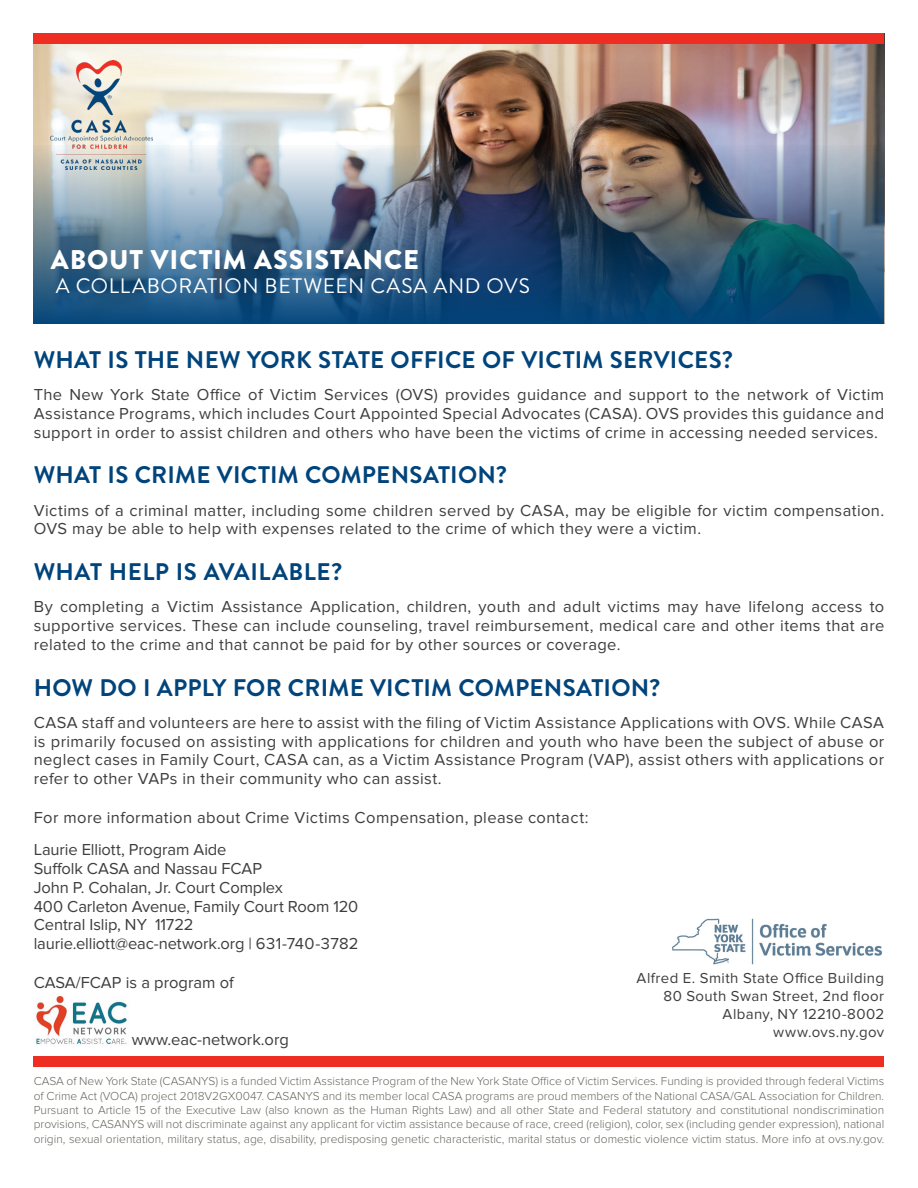
<style>
.page{position:relative;width:918px;height:1188px;background:#fff}
.page>*{position:absolute;margin:0;border:0;box-sizing:border-box;transform-origin:0 0}
.t1{font:900 27px "Brandon Grotesque";letter-spacing:.035em;color:#fff}
.t2{font:700 24px "Brandon Grotesque";letter-spacing:.01em;color:#00447b}
.t3{font:21px "Brandon Grotesque";letter-spacing:.035em;color:#fff}
.t4{font:16.5px/18.8px "Proxima Nova";letter-spacing:.02em;color:#3e3e3f;text-align:justify}
.t5{font:16.5px "Proxima Nova";letter-spacing:-.005em;color:#3e3e3f}
.t6{font:16.5px "Proxima Nova";color:#3e3e3f}
.t7{font:15px/18px "Proxima Nova";letter-spacing:.03em;color:#3e3e3f;text-align:right}
.t8{font:300 12px/14.4px "Proxima Nova";color:#686860;text-align:justify}
</style>
<div class="page">
<div style="left:34px;top:1057px;width:850px;height:10px;background:#ee2e22"></div>
<img style="left:672px;top:919px;width:211px;height:45px">
<img style="left:34px;top:44px;width:850px;height:102px">
<img style="left:34px;top:146px;width:850px;height:178px">
<div style="left:34px;top:34px;width:850px;height:10px;background:#ee2e22"></div>
<img style="left:51px;top:60px;width:101px;height:109px">
<img style="left:34px;top:995px;width:93px;height:50px">
<p class="t1" style="left:51px;top:241px;width:369px">ABOUT VICTIM ASSISTANCE</p>
<p class="t3" style="left:56px;top:272px;width:475px">A COLLABORATION BETWEEN CASA AND OVS</p>
<p class="t2" style="left:34px;top:343px;width:701px">WHAT IS THE NEW YORK STATE OFFICE OF VICTIM SERVICES?</p>
<p class="t4" style="left:34px;top:385px;width:852px">The New York State Office of Victim Services (OVS) provides guidance and support to the network of Victim Assistance Programs, which includes Court Appointed Special Advocates (CASA). OVS provides this guidance and support in order to assist children and others who have been the victims of crime in accessing needed services.</p>
<p class="t2" style="left:34px;top:458px;width:475px">WHAT IS CRIME VICTIM COMPENSATION?</p>
<p class="t4" style="left:34px;top:501px;width:852px">Victims of a criminal matter, including some children served by CASA, may be eligible for victim compensation.<br>OVS may be able to help with expenses related to the crime of which they were a victim.</p>
<p class="t2" style="left:34px;top:555px;width:310px">WHAT HELP IS AVAILABLE?</p>
<p class="t4" style="left:34px;top:598px;width:852px">By completing a Victim Assistance Application, children, youth and adult victims may have lifelong access to supportive services. These can include counseling, travel reimbursement, medical care and other items that are related to the crime and that cannot be paid for by other sources or coverage.</p>
<p class="t2" style="left:34px;top:671px;width:628px">HOW DO I APPLY FOR CRIME VICTIM COMPENSATION?</p>
<p class="t4" style="left:34px;top:713px;width:852px">CASA staff and volunteers are here to assist with the filing of Victim Assistance Applications with OVS. While CASA is primarily focused on assisting with applications for children and youth who have been the subject of abuse or neglect cases in Family Court, CASA can, as a Victim Assistance Program (VAP), assist others with applications or refer to other VAPs in their community who can assist.</p>
<p class="t4" style="left:34px;top:808px;width:556px">For more information about Crime Victims Compensation, please contact:</p>
<p class="t5" style="left:34px;top:840px;width:194px">Laurie Elliott, Program Aide</p>
<p class="t5" style="left:34px;top:859px;width:230px">Suffolk CASA and Nassau FCAP</p>
<p class="t5" style="left:34px;top:878px;width:251px">John P. Cohalan, Jr. Court Complex</p>
<p class="t5" style="left:34px;top:897px;width:326px">400 Carleton Avenue, Family Court Room 120</p>
<p class="t5" style="left:34px;top:915px;width:161px">Central Islip, NY 11722</p>
<p class="t5" style="left:34px;top:934px;width:326px">laurie.elliott@eac-network.org | 631-740-3782</p>
<p class="t6" style="left:34px;top:973px;width:202px">CASA/FCAP is a program of</p>
<p class="t6" style="left:132px;top:1030px;width:159px">www.eac-network.org</p>
<p class="t7" style="left:637px;top:969px;width:249px">Alfred E. Smith State Office Building</p>
<p class="t7" style="left:664px;top:987px;width:222px">80 South Swan Street, 2nd floor</p>
<p class="t7" style="left:723px;top:1005px;width:163px">Albany, NY 12210-8002 www.ovs.ny.gov</p>
<p class="t8" style="left:34px;top:1074px;width:852px">CASA of New York State (CASANYS) is a funded Victim Assistance Program of the New York State Office of Victim Services. Funding is provided through federal Victims of Crime Act (VOCA) project 2018V2GX0047. CASANYS and its member local CASA programs are proud members of the National CASA/GAL Association for Children.<br>Pursuant to Article 15 of the Executive Law (also known as the Human Rights Law) and all other State and Federal statutory and constitutional nondiscrimination provisions, CASANYS will not discriminate against any applicant for victim assistance because of race, creed (religion), color, sex (including gender expression), national origin, sexual orientation, military status, age, disability, predisposing genetic characteristic, marital status or domestic violence victim status. More info at ovs.ny.gov.</p>
</div>
